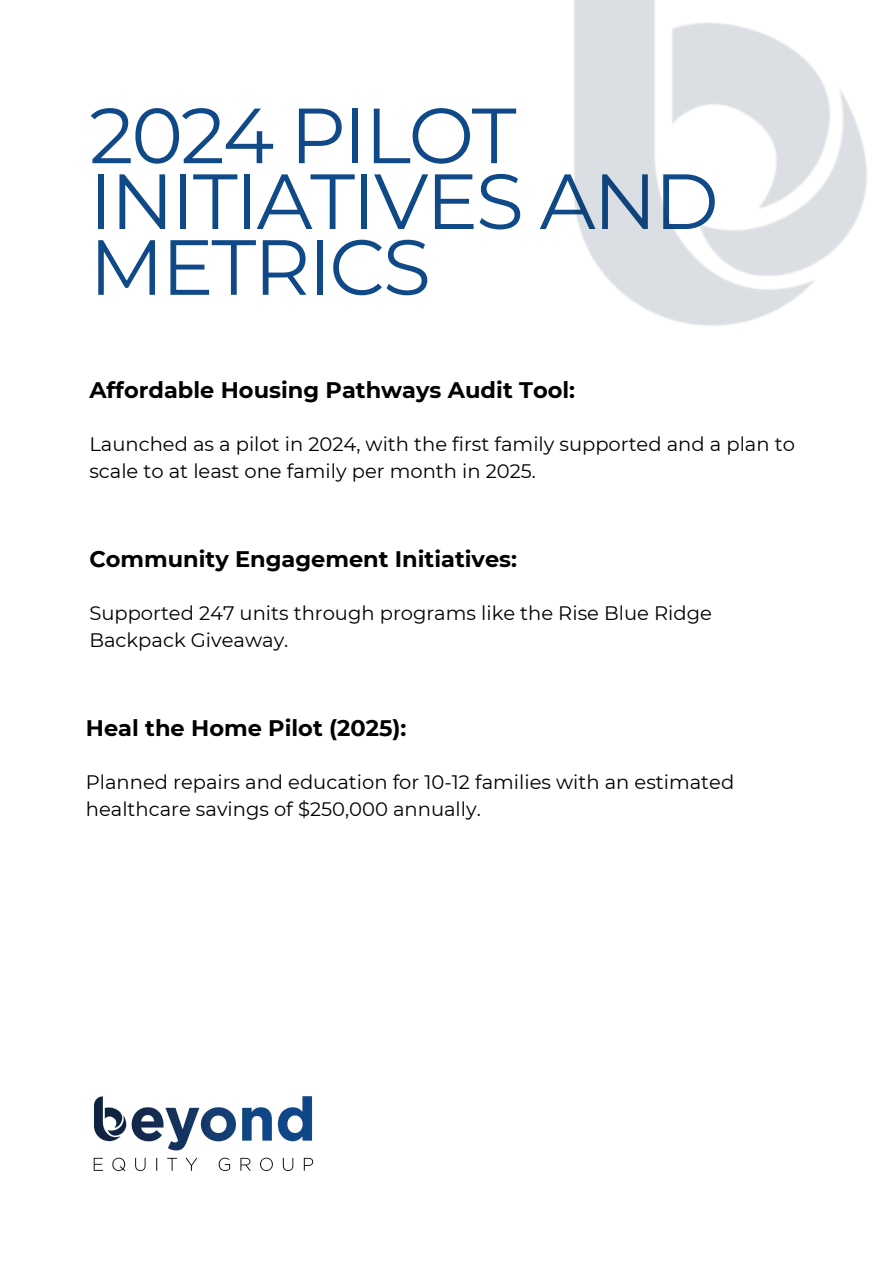
<style>
.page{position:relative;width:894px;height:1264px;background:#fff}
.page>*{position:absolute;margin:0;border:0;box-sizing:border-box;transform-origin:0 0}
.t1{font:78px/65.7px "Montserrat";letter-spacing:-.03em;color:#0f4987}
.t2{font:700 22.5px "Montserrat";color:#000}
.t3{font:19.5px/27px "Montserrat";color:#000}
</style>
<div class="page">
<img style="left:93px;top:1096px;width:221px;height:76px">
<img style="left:574px;top:0;width:293px;height:326px">
<p class="t1" style="left:89px;top:102px;width:630px">2024 PILOT<br>INITIATIVES AND<br>METRICS</p>
<h1 class="t2" style="left:89px;top:376px;width:487px">Affordable Housing Pathways Audit Tool:</h1>
<h2 class="t3" style="left:89px;top:430px;width:706px">Launched as a pilot in 2024, with the first family supported and a plan to scale to at least one family per month in 2025.</h2>
<p class="t2" style="left:89px;top:545px;width:429px">Community Engagement Initiatives:</p>
<h2 class="t3" style="left:89px;top:599px;width:623px">Supported 247 units through programs like the Rise Blue Ridge<br>Backpack Giveaway.</h2>
<p class="t2" style="left:86px;top:714px;width:322px">Heal the Home Pilot (2025):</p>
<h2 class="t3" style="left:86px;top:768px;width:649px">Planned repairs and education for 10-12 families with an estimated healthcare savings of $250,000 annually.</h2>
</div>
